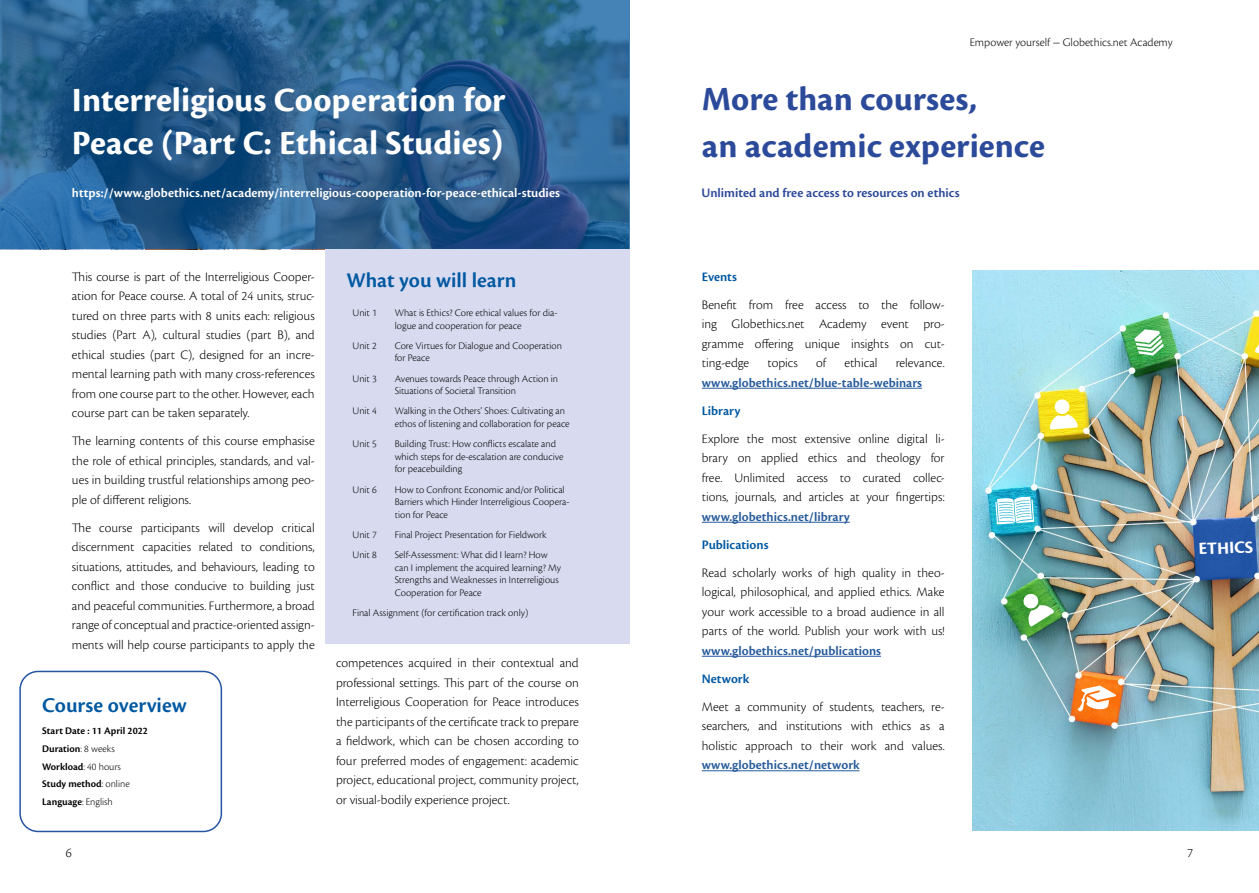
<style>
.page{position:relative;width:1259px;height:893px;background:#fff}
.page>*{position:absolute;margin:0;border:0;box-sizing:border-box;transform-origin:0 0}
.t1{font:700 35.4px/42.5px "Cronos Pro";letter-spacing:.005em;color:#fff}
.t2{font:700 35.4px/46.7px "Cronos Pro";letter-spacing:.005em;color:#2c4a9a}
.t3{font:600 21.9px "Cronos Pro";color:#0058a1}
.t4{font:700 17.85px "Cronos Pro";color:#fff}
.t5{font:300 13.5px/19.5px "Cronos Pro";color:#000;text-align:justify}
.t6{font:600 13.5px "Cronos Pro";letter-spacing:.005em;color:#275b9b}
.t7{font:600 13.5px "Cronos Pro";color:#fff}
.t8{font:600 13.5px "Cronos Pro";color:#2c4a9a}
.t9{font:600 13.5px "Cronos Pro";color:#0058a1}
.t10{font:300 12px "Cronos Pro";color:#000}
.t11{font:300 10.5px/12.6px "Cronos Pro";color:#000}
.t12{font:600 10.5px/17.7px "Cronos Pro";color:#000}
.s1{font-weight:300}
</style>
<div class="page">
<img style="left:972px;top:270px;width:287px;height:561px">
<svg style="left:995px;top:497px;width:39px;height:27px"></svg>
<svg style="left:1049px;top:399px;width:29px;height:31px"></svg>
<svg style="left:1134px;top:329px;width:29px;height:26px"></svg>
<svg style="left:1254px;top:326px;width:5px;height:32px"></svg>
<svg style="left:1022px;top:593px;width:33px;height:34px"></svg>
<svg style="left:1077px;top:686px;width:39px;height:25px"></svg>
<svg style="left:0;top:0;width:629px;height:249px;background:#285e8d"></svg>
<div style="left:325px;top:249px;width:304px;height:395px;background:#d8dbf0"></div>
<div style="left:19px;top:671px;width:203px;height:161px;border:2px solid #2454a2;border-radius:18px"></div>
<hr style="left:702px;top:388px;width:220px;height:1px;background:#275b9b">
<hr style="left:702px;top:522px;width:148px;height:1px;background:#275b9b">
<hr style="left:702px;top:656px;width:179px;height:1px;background:#275b9b">
<hr style="left:702px;top:770px;width:157px;height:1px;background:#275b9b">
<h1 class="t1" style="left:72px;top:79px;width:435px">Interreligious Cooperation for<br>Peace (Part C: Ethical Studies)</h1>
<p class="t7" style="left:72px;top:185px;width:489px">https://www.globethics.net/academy/interreligious-cooperation-for-peace-ethical-studies</p>
<p class="t5" style="left:72px;top:267px;width:244px">This course is part of the Interreligious Cooper&shy;ation for Peace course. A total of 24 units, struc&shy;tured on three parts with 8 units each: religious studies (Part A), cultural studies (part B), and ethical studies (part C), designed for an incre&shy;mental learning path with many cross-references from one course part to the other. However, each course part can be taken separately.</p>
<p class="t5" style="left:72px;top:431px;width:244px">The learning contents of this course emphasise the role of ethical principles, standards, and val&shy;ues in building trustful relationships among peo&shy;ple of different religions.</p>
<p class="t5" style="left:72px;top:518px;width:244px">The course participants will develop critical discernment capacities related to conditions, situations, attitudes, and behaviours, leading to conflict and those conducive to building just and peaceful communities. Furthermore, a broad range of conceptual and practice-oriented assign&shy;ments will help course participants to apply the</p>
<h2 class="t3" style="left:42px;top:693px;width:146px">Course overview</h2>
<p class="t12" style="left:42px;top:722px;width:107px">Start Date : 11 April 2022<br>Duration<span class="s1">: 8 weeks<br></span>Workload<span class="s1">: 40 hours<br></span>Study method<span class="s1">: online<br></span>Language<span class="s1">: English</span></p>
<h2 class="t3" style="left:347px;top:268px;width:171px">What you will learn</h2>
<p class="t11" style="left:353px;top:306px;width:26px">Unit 1</p>
<p class="t11" style="left:395px;top:306px;width:164px">What is Ethics? Core ethical values for dia&shy;logue and cooperation for peace</p>
<p class="t11" style="left:353px;top:339px;width:26px">Unit 2</p>
<p class="t11" style="left:395px;top:339px;width:169px">Core Virtues for Dialogue and Cooperation for Peace</p>
<p class="t11" style="left:353px;top:372px;width:26px">Unit 3</p>
<p class="t11" style="left:395px;top:372px;width:165px">Avenues towards Peace through Action in<br>Situations of Societal Transition</p>
<p class="t11" style="left:353px;top:405px;width:26px">Unit 4</p>
<p class="t11" style="left:395px;top:405px;width:176px">Walking in the Others’ Shoes: Cultivating an ethos of listening and collaboration for peace</p>
<p class="t11" style="left:353px;top:438px;width:26px">Unit 5</p>
<p class="t11" style="left:395px;top:438px;width:170px">Building Trust: How conflicts escalate and which steps for de-escalation are conducive for peacebuilding</p>
<p class="t11" style="left:353px;top:483px;width:26px">Unit 6</p>
<p class="t11" style="left:395px;top:483px;width:176px">How to Confront Economic and/or Political<br>Barriers which Hinder Interreligious Coopera&shy;tion for Peace</p>
<p class="t11" style="left:353px;top:528px;width:26px">Unit 7</p>
<p class="t11" style="left:395px;top:528px;width:154px">Final Project Presentation for Fieldwork</p>
<p class="t11" style="left:353px;top:549px;width:26px">Unit 8</p>
<p class="t11" style="left:395px;top:549px;width:168px">Self-Assessment: What did I learn? How can I implement the acquired learning? My Strengths and Weaknesses in Interreligious Cooperation for Peace</p>
<p class="t11" style="left:353px;top:607px;width:177px">Final Assignment (for certification track only)</p>
<p class="t5" style="left:336px;top:653px;width:244px">competences acquired in their contextual and professional settings. This part of the course on Interreligious Cooperation for Peace introduces the participants of the certificate track to prepare a fieldwork, which can be chosen according to four preferred modes of engagement: academic project, educational project, community project, or visual-bodily experience project.</p>
<p class="t10" style="left:970px;top:36px;width:204px">Empower yourself - Globethics.net Academy</p>
<h1 class="t2" style="left:702px;top:76px;width:345px">More than courses,<br>an academic experience</h1>
<p class="t8" style="left:701px;top:185px;width:260px">Unlimited and free access to resources on ethics</p>
<p class="t9" style="left:702px;top:269px;width:37px">Events</p>
<p class="t5" style="left:702px;top:295px;width:244px">Benefit from free access to the follow&shy;ing Globethics.net Academy event pro&shy;gramme offering unique insights on cut&shy;ting-edge</p>
<p class="t5" style="left:767px;top:353px;width:32px">topics</p>
<p class="t5" style="left:816px;top:353px;width:12px">of</p>
<p class="t5" style="left:844px;top:353px;width:34px">ethical</p>
<p class="t5" style="left:896px;top:353px;width:50px">relevance.</p>
<p class="t6" style="left:702px;top:375px;width:222px">www.globethics.net/blue-table-webinars</p>
<p class="t9" style="left:702px;top:403px;width:40px">Library</p>
<p class="t5" style="left:702px;top:429px;width:244px">Explore the most extensive online digital li&shy;brary on applied ethics and theology for free. Unlimited access to curated collec&shy;tions, journals, and articles at your fingertips:</p>
<p class="t6" style="left:702px;top:509px;width:149px">www.globethics.net/library</p>
<p class="t9" style="left:702px;top:537px;width:68px">Publications</p>
<p class="t5" style="left:702px;top:563px;width:244px">Read scholarly works of high quality in theo&shy;logical, philosophical, and applied ethics. Make your work accessible to a broad audience in all parts of the world. Publish your work with us!</p>
<p class="t6" style="left:702px;top:643px;width:181px">www.globethics.net/publications</p>
<p class="t9" style="left:702px;top:671px;width:49px">Network</p>
<p class="t5" style="left:702px;top:697px;width:244px">Meet a community of students, teachers, re&shy;searchers, and institutions with ethics as a holistic approach to their work and values.</p>
<p class="t6" style="left:702px;top:757px;width:159px">www.globethics.net/network</p>
<h3 class="t4" style="left:1198px;top:539px;width:56px;rotate:-2deg">ETHICS</h3>
<p class="t5" style="left:66px;top:842px;width:7px">6</p>
<p class="t5" style="left:1187px;top:842px;width:7px">7</p>
</div>
